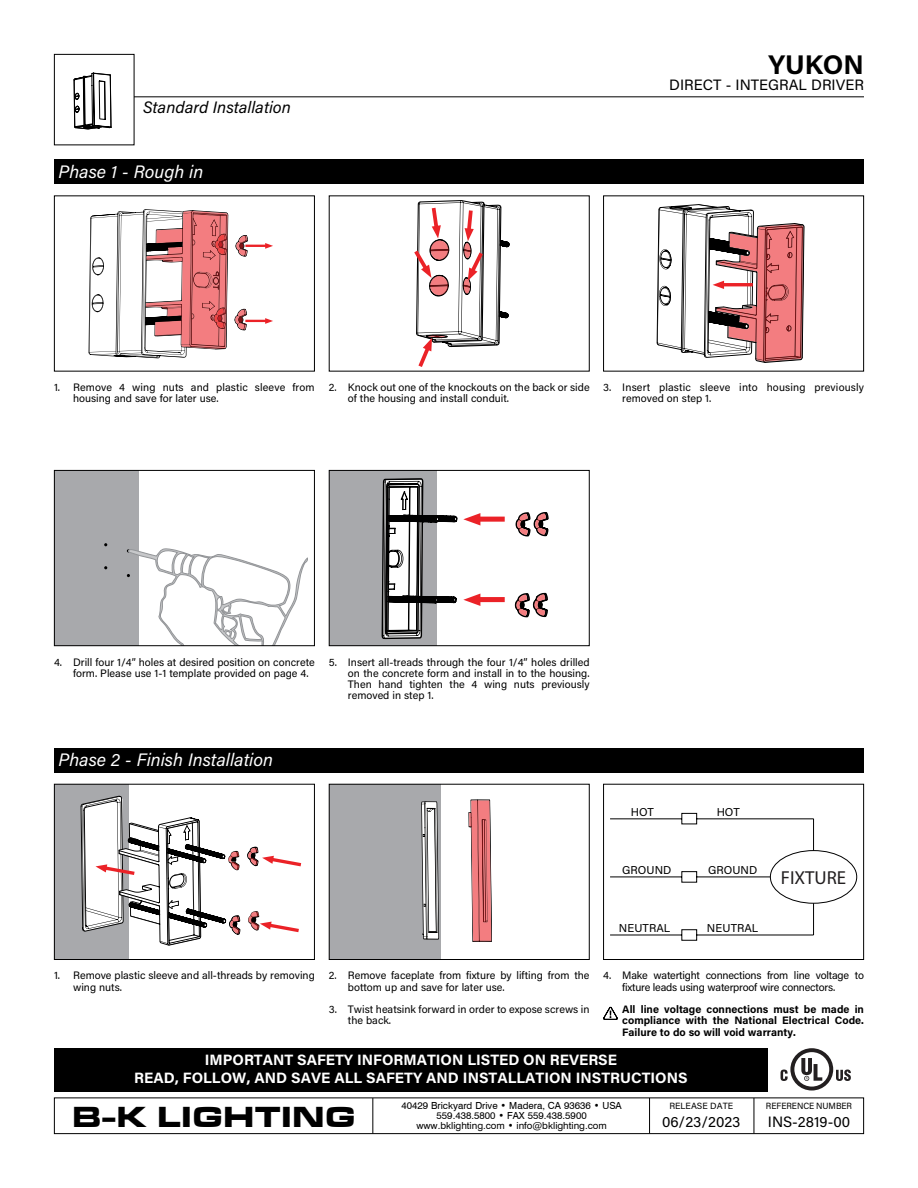
<style>
.page{position:relative;width:918px;height:1188px;background:#fff}
.page>*{position:absolute;margin:0;border:0;box-sizing:border-box;transform-origin:0 0}
.t1{font:30px "Microgramma D Bold Exte";letter-spacing:.055em;color:#000}
.t2{font:700 27px "Acumin Pro";color:#000}
.t3{font:18.9px "Myriad Pro";color:#221f20}
.t4{font:italic 18px "Acumin Pro";color:#fff}
.t5{font:italic 16.5px "Acumin Pro";color:#000}
.t6{font:700 15px/18px "Acumin Pro";color:#fff;text-align:center}
.t7{font:15px "Acumin Pro";color:#000}
.t8{font:11.4px "Acumin Pro";letter-spacing:.005em;color:#000}
.t9{font:10.8px/11.2px "Acumin Pro";color:#000}
.t10{font:700 10.8px/11.2px "Acumin Pro";color:#000;text-align:justify}
.t11{font:10.8px/11.2px "Acumin Pro";letter-spacing:-.02em;color:#000}
.t12{font:9.75px/9.8px "Swiss 721 BT";color:#000;text-align:center}
.t13{font:9px "Acumin Pro";color:#000;scale:.95 1}
.t14{font:9px "Acumin Pro";color:#000}
</style>
<div class="page">
<svg style="left:235px;top:309px;width:12px;height:21px"></svg>
<svg style="left:236px;top:235px;width:12px;height:22px"></svg>
<svg style="left:89px;top:209px;width:139px;height:149px"></svg>
<hr style="left:245px;top:320px;width:21px;height:2px;background:#eb2227">
<svg style="left:265px;top:318px;width:8px;height:6px"></svg>
<hr style="left:245px;top:245px;width:21px;height:2px;background:#eb2227">
<svg style="left:265px;top:243px;width:8px;height:6px"></svg>
<div style="left:54px;top:195px;width:261px;height:177px;border:1px solid #000"></div>
<div style="left:54px;top:470px;width:85px;height:176px;background:#a8a9ac"></div>
<svg style="left:127px;top:548px;width:181px;height:96px"></svg>
<div style="left:54px;top:470px;width:261px;height:176px;border:1px solid #000"></div>
<div style="left:329px;top:470px;width:107px;height:176px;background:#a8a9ac"></div>
<svg style="left:382px;top:478px;width:75px;height:161px"></svg>
<svg style="left:516px;top:512px;width:33px;height:24px"></svg>
<svg style="left:515px;top:593px;width:33px;height:24px"></svg>
<div style="left:478px;top:517px;width:27px;height:5px;background:#eb2227"></div>
<svg style="left:463px;top:513px;width:17px;height:13px"></svg>
<div style="left:478px;top:597px;width:27px;height:5px;background:#eb2227"></div>
<svg style="left:463px;top:594px;width:17px;height:12px"></svg>
<div style="left:329px;top:470px;width:261px;height:176px;border:1px solid #000"></div>
<svg style="left:414px;top:200px;width:96px;height:167px"></svg>
<svg style="left:657px;top:204px;width:147px;height:159px"></svg>
<div style="left:603px;top:195px;width:261px;height:177px;border:1px solid #000"></div>
<div style="left:54px;top:159px;width:810px;height:25px;background:#000"></div>
<div style="left:54px;top:748px;width:810px;height:24px;background:#000"></div>
<hr style="left:124px;top:96px;width:740px;height:1px;background:#000">
<div style="left:54px;top:54px;width:80px;height:91px;background:#fff"></div>
<svg style="left:74px;top:53px;width:38px;height:93px"></svg>
<div style="left:54px;top:54px;width:80px;height:91px;border:1px solid #000"></div>
<svg style="left:836px;top:1070px;width:15px;height:11px"></svg>
<svg style="left:790px;top:1048px;width:43px;height:43px"></svg>
<div style="left:794px;top:1052px;width:35px;height:35px;background:#fff;border-radius:50%"></div>
<svg style="left:801px;top:1058px;width:21px;height:23px"></svg>
<svg style="left:781px;top:1070px;width:7px;height:11px"></svg>
<div style="left:54px;top:1048px;width:714px;height:43px;background:#000"></div>
<div style="left:54px;top:1098px;width:810px;height:36px;border:1px solid #000"></div>
<hr style="left:754px;top:1098px;width:1px;height:35px;background:#000">
<hr style="left:649px;top:1098px;width:1px;height:35px;background:#000">
<hr style="left:372px;top:1098px;width:1px;height:35px;background:#000">
<div style="left:54px;top:784px;width:75px;height:176px;background:#a8a9ac"></div>
<svg style="left:260px;top:922px;width:39px;height:10px"></svg>
<svg style="left:247px;top:847px;width:54px;height:19px"></svg>
<svg style="left:81px;top:796px;width:159px;height:150px"></svg>
<img style="left:248px;top:911px;width:11px;height:20px">
<div style="left:54px;top:784px;width:261px;height:176px;border:1px solid #000"></div>
<div style="left:329px;top:784px;width:112px;height:176px;background:#a8a9ac"></div>
<svg style="left:421px;top:801px;width:18px;height:138px"></svg>
<svg style="left:468px;top:799px;width:24px;height:143px;background:#d58385"></svg>
<div style="left:329px;top:784px;width:261px;height:176px;border:1px solid #000"></div>
<svg style="left:610px;top:812px;width:205px;height:129px"></svg>
<div style="left:603px;top:784px;width:261px;height:176px;border:1px solid #000"></div>
<svg style="left:603px;top:1007px;width:15px;height:13px"></svg>
<h3 class="t5" style="left:143px;top:96px;width:149px">Standard Installation</h3>
<h3 class="t4" style="left:59px;top:159px;width:146px">Phase 1 - Rough in</h3>
<h2 class="t2" style="left:768px;top:45px;width:97px">YUKON</h2>
<h3 class="t7" style="left:669px;top:75px;width:196px">DIRECT - INTEGRAL DRIVER</h3>
<p class="t9" style="left:73px;top:381px;width:243px;text-indent:-19px">1. Remove 4 wing nuts and plastic sleeve from housing and save for later use.</p>
<p class="t9" style="left:348px;top:381px;width:243px;text-indent:-19px">2. Knock out one of the knockouts on the back or side of the housing and install conduit.</p>
<p class="t9" style="left:622px;top:381px;width:243px;text-indent:-19px">3. Insert plastic sleeve into housing previously removed on step 1.</p>
<p class="t9" style="left:73px;top:656px;width:243px;text-indent:-19px">4. Drill four 1/4” holes at desired position on concrete form. Please use 1-1 template provided on page 4.</p>
<p class="t9" style="left:348px;top:656px;width:243px;text-align:justify;text-indent:-19px">5. Insert all-treads through the four 1/4” holes drilled on the concrete form and install in to the housing.<br>Then hand tighten the 4 wing nuts previously removed in step 1.</p>
<h3 class="t4" style="left:59px;top:747px;width:216px">Phase 2 - Finish Installation</h3>
<p class="t8" style="left:631px;top:804px;width:25px">HOT</p>
<p class="t8" style="left:717px;top:804px;width:25px">HOT</p>
<p class="t8" style="left:622px;top:862px;width:51px">GROUND</p>
<p class="t8" style="left:708px;top:862px;width:51px">GROUND</p>
<p class="t8" style="left:619px;top:920px;width:53px">NEUTRAL</p>
<p class="t8" style="left:707px;top:920px;width:53px">NEUTRAL</p>
<h3 class="t3" style="left:781px;top:866px;width:67px">FIXTURE</h3>
<p class="t9" style="left:73px;top:970px;width:243px;text-indent:-19px">1. Remove plastic sleeve and all-threads by removing wing nuts.</p>
<p class="t9" style="left:348px;top:970px;width:243px;text-indent:-19px">2. Remove faceplate from fixture by lifting from the bottom up and save for later use.</p>
<p class="t9" style="left:348px;top:1003px;width:243px;text-indent:-19px">3. Twist heatsink forward in order to expose screws in the back.</p>
<p class="t11" style="left:622px;top:970px;width:243px;text-indent:-19px">4. Make watertight connections from line voltage to fixture leads using waterproof wire connectors.</p>
<p class="t10" style="left:622px;top:1003px;width:243px">All line voltage connections must be made in compliance with the National Electrical Code.<br>Failure to do so will void warranty.</p>
<h3 class="t6" style="left:134px;top:1050px;width:555px">IMPORTANT SAFETY INFORMATION LISTED ON REVERSE<br>READ, FOLLOW, AND SAVE ALL SAFETY AND INSTALLATION INSTRUCTIONS</h3>
<p class="t14" style="left:669px;top:1099px;width:65px">RELEASE DATE</p>
<h3 class="t7" style="left:662px;top:1111px;width:80px">06/23/2023</h3>
<p class="t12" style="left:401px;top:1101px;width:222px">40429 Brickyard Drive • Madera, CA 93636 • USA<br>559.438.5800 • FAX 559.438.5900</p>
<h1 class="t1" style="left:73px;top:1097px;width:283px">B-K LIGHTING</h1>
<p class="t12" style="left:416px;top:1120px;width:192px">www.bklighting.com • info@bklighting.com</p>
<p class="t13" style="left:766px;top:1099px;width:92px">REFERENCE NUMBER</p>
<h3 class="t7" style="left:768px;top:1111px;width:84px">INS-2819-00</h3>
</div>
